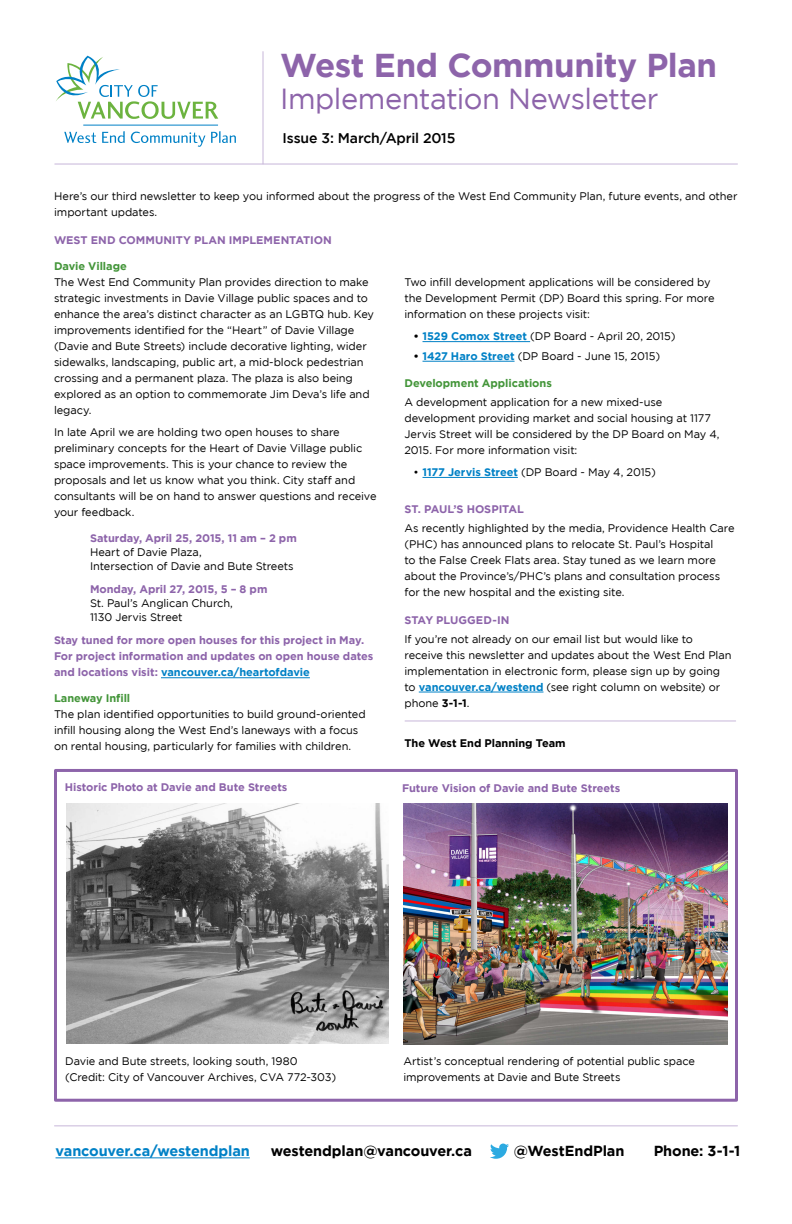
<style>
.page{position:relative;width:792px;height:1224px;background:#fff}
.page>*{position:absolute;margin:0;border:0;box-sizing:border-box;transform-origin:0 0}
.t1{font:700 33px "Gotham";letter-spacing:-.015em;color:#8d64aa}
.t2{font:29px "Gotham";letter-spacing:-.02em;color:#8d64aa}
.t3{font:700 14.5px "Gotham";letter-spacing:-.01em;color:#000}
.t4{font:700 14.5px "Gotham";letter-spacing:-.01em;color:#0081c6}
.t5{font:500 14px "Gotham";letter-spacing:-.01em;color:#000}
.t6{font:11px/16px "Gotham";letter-spacing:-.01em;color:#000}
.t7{font:700 11px/16px "Gotham";letter-spacing:-.005em;color:#8d64aa}
.t8{font:700 11px "Gotham";letter-spacing:-.005em;color:#439539}
.t9{font:700 11px "Gotham";letter-spacing:-.005em;color:#000}
.s1{color:#0081c6}
.s2{font-weight:700}
.s3{font-weight:700;color:#0081c6}
</style>
<div class="page">
<div style="left:54px;top:769px;width:684px;height:333px;border:3px solid #8d64aa"></div>
<svg style="left:64px;top:132px;width:32px;height:11px"></svg>
<svg style="left:102px;top:131px;width:23px;height:12px"></svg>
<svg style="left:131px;top:132px;width:74px;height:15px"></svg>
<svg style="left:211px;top:131px;width:25px;height:12px"></svg>
<hr style="left:83px;top:125px;width:135px;height:1px;background:#0081c6">
<svg style="left:56px;top:56px;width:162px;height:63px"></svg>
<hr style="left:55px;top:164px;width:682px;height:1px;background:#c7b6d9">
<hr style="left:263px;top:52px;width:1px;height:112px;background:#c7b6d9">
<hr style="left:54px;top:1125px;width:684px;height:1px;background:#c7b6d9">
<hr style="left:56px;top:1158px;width:194px;height:1px;background:#0081c6">
<hr style="left:423px;top:341px;width:107px;height:1px;background:#0081c6">
<hr style="left:423px;top:361px;width:92px;height:1px;background:#0081c6">
<hr style="left:423px;top:477px;width:95px;height:1px;background:#0081c6">
<hr style="left:419px;top:692px;width:124px;height:1px;background:#0081c6">
<hr style="left:405px;top:720px;width:331px;height:1px;background:#c7b6d9">
<svg style="left:490px;top:1144px;width:19px;height:15px"></svg>
<img style="left:66px;top:804px;width:322px;height:239px">
<img style="left:403px;top:804px;width:325px;height:241px">
<hr style="left:161px;top:678px;width:149px;height:1px;background:#0081c6">
<h1 class="t1" style="left:280px;top:47px;width:438px">West End Community Plan</h1>
<h2 class="t2" style="left:280px;top:83px;width:380px">Implementation Newsletter</h2>
<p class="t5" style="left:283px;top:130px;width:174px">Issue 3: March/April 2015</p>
<p class="t6" style="left:54px;top:188px;width:685px">Here’s our third newsletter to keep you informed about the progress of the West End Community Plan, future events, and other important updates.</p>
<p class="t7" style="left:54px;top:232px;width:279px">WEST END COMMUNITY PLAN IMPLEMENTATION</p>
<p class="t8" style="left:54px;top:260px;width:74px">Davie Village</p>
<p class="t6" style="left:54px;top:274px;width:322px">The West End Community Plan provides direction to make strategic investments in Davie Village public spaces and to enhance the area’s distinct character as an LGBTQ hub. Key improvements identified for the “Heart” of Davie Village (Davie and Bute Streets) include decorative lighting, wider sidewalks, landscaping, public art, a mid-block pedestrian crossing and a permanent plaza. The plaza is also being explored as an option to commemorate Jim Deva’s life and legacy.</p>
<p class="t6" style="left:54px;top:424px;width:324px">In late April we are holding two open houses to share preliminary concepts for the Heart of Davie Village public space improvements. This is your chance to review the proposals and let us know what you think. City staff and consultants will be on hand to answer questions and receive your feedback.</p>
<p class="t7" style="left:90px;top:530px;width:208px">Saturday, April 25, 2015, 11 am – 2 pm</p>
<p class="t6" style="left:90px;top:545px;width:205px;line-height:14px">Heart of Davie Plaza,<br>Intersection of Davie and Bute Streets</p>
<p class="t7" style="left:90px;top:581px;width:179px">Monday, April 27, 2015, 5 – 8 pm</p>
<p class="t6" style="left:90px;top:596px;width:144px;line-height:14px">St. Paul’s Anglican Church,<br>1130 Jervis Street</p>
<p class="t7" style="left:54px;top:632px;width:321px">Stay tuned for more open houses for this project in May.<br>For project information and updates on open house dates and locations visit: <span class="s1">vancouver.ca/heartofdavie</span></p>
<p class="t8" style="left:54px;top:692px;width:78px">Laneway Infill</p>
<p class="t6" style="left:54px;top:706px;width:313px">The plan identified opportunities to build ground-oriented infill housing along the West End’s laneways with a focus on rental housing, particularly for families with children.</p>
<p class="t6" style="left:405px;top:274px;width:312px">Two infill development applications will be considered by the Development Permit (DP) Board this spring. For more information on these projects visit:</p>
<p class="t6" style="left:414px;top:328px;width:264px"><span class="s2">•</span> <span class="s3">1529 Comox Street</span> (DP Board - April 20, 2015)</p>
<p class="t6" style="left:414px;top:348px;width:248px"><span class="s2">•</span> <span class="s3">1427 Haro Street</span> (DP Board - June 15, 2015)</p>
<p class="t8" style="left:405px;top:377px;width:149px">Development Applications</p>
<p class="t6" style="left:405px;top:394px;width:317px">A development application for a new mixed-use development providing market and social housing at 1177<br>Jervis Street will be considered by the DP Board on May 4, 2015. For more information visit:</p>
<p class="t6" style="left:414px;top:464px;width:244px">• <span class="s3">1177 Jervis Street</span> (DP Board - May 4, 2015)</p>
<p class="t7" style="left:404px;top:501px;width:121px">ST. PAUL’S HOSPITAL</p>
<p class="t6" style="left:404px;top:520px;width:332px">As recently highlighted by the media, Providence Health Care (PHC) has announced plans to relocate St. Paul’s Hospital<br>to the False Creek Flats area. Stay tuned as we learn more about the Province’s/PHC’s plans and consultation process for the new hospital and the existing site.</p>
<p class="t7" style="left:404px;top:612px;width:106px">STAY PLUGGED-IN</p>
<p class="t6" style="left:404px;top:631px;width:328px">If you’re not already on our email list but would like to receive this newsletter and updates about the West End Plan implementation in electronic form, please sign up by going to <span class="s3">vancouver.ca/westend</span> (see right column on website) or phone <span class="s2">3-1-1</span>.</p>
<p class="t9" style="left:404px;top:736px;width:163px">The West End Planning Team</p>
<p class="t7" style="left:65px;top:779px;width:224px">Historic Photo at Davie and Bute Streets</p>
<p class="t7" style="left:402px;top:780px;width:220px">Future Vision of Davie and Bute Streets</p>
<p class="t6" style="left:65px;top:1053px;width:273px">Davie and Bute streets, looking south, 1980 (Credit: City of Vancouver Archives, CVA 772-303)</p>
<p class="t6" style="left:403px;top:1052px;width:293px">Artist’s conceptual rendering of potential public space improvements at Davie and Bute Streets</p>
<h3 class="t4" style="left:56px;top:1143px;width:196px">vancouver.ca/westendplan</h3>
<h3 class="t3" style="left:271px;top:1143px;width:203px">westendplan@vancouver.ca</h3>
<h3 class="t3" style="left:514px;top:1143px;width:112px">@WestEndPlan</h3>
<h3 class="t3" style="left:654px;top:1143px;width:88px">Phone: 3-1-1</h3>
</div>
